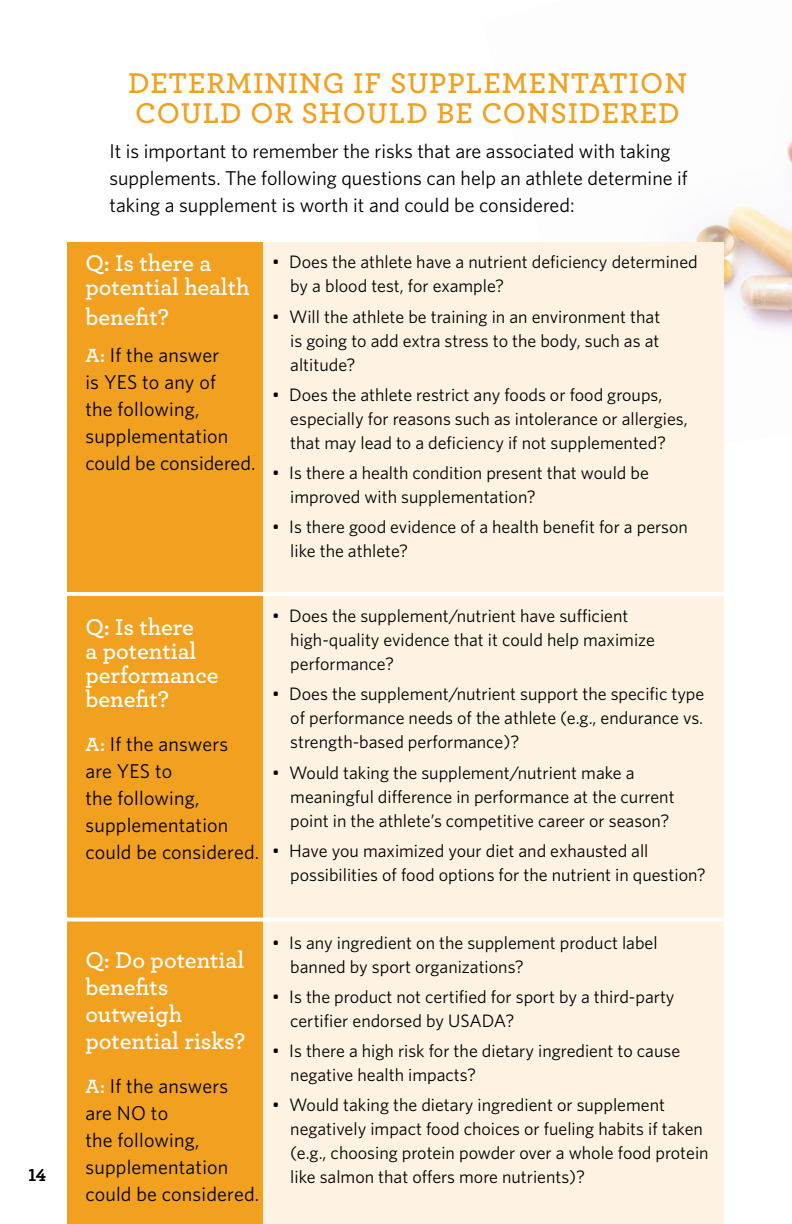
<style>
.page{position:relative;width:792px;height:1224px;background:#fff}
.page>*{position:absolute;margin:0;border:0;box-sizing:border-box;transform-origin:0 0}
.t1{font:600 30px/30px "Archer";letter-spacing:.03em;color:#f1a01f}
.t2{font:600 24px/24px "Archer";color:#fff}
.t3{font:20px/27px "Whitney";color:#000}
.t4{font:18px/24px "Whitney";color:#000}
.t5{font:600 18px "Archer";color:#000}
.s1{font-family:"Archer";font-weight:600;color:#fff}
</style>
<div class="page">
<img style="left:696px;top:141px;width:96px;height:190px">
<div style="left:128px;top:242px;width:596px;height:982px;background:#fef3e3"></div>
<div style="left:67px;top:242px;width:196px;height:982px;background:#f1a01f"></div>
<hr style="left:61px;top:592px;width:676px;height:4px;background:#fff">
<svg style="left:67px;top:918px;width:657px;height:4px;fill:#fff"></svg>
<p class="t5" style="left:29px;top:1161px;width:19px">14</p>
<h1 class="t1" style="left:128px;top:67px;width:560px">DETERMINING IF SUPPLEMENTATION<br>COULD OR SHOULD BE CONSIDERED</h1>
<p class="t3" style="left:109px;top:137px;width:580px">It is important to remember the risks that are associated with taking supplements. The following questions can help an athlete determine if taking a supplement is worth it and could be considered:</p>
<h2 class="t2" style="left:85px;top:250px;width:166px">Q: Is there a potential health</h2>
<h2 class="t2" style="left:85px;top:304px;width:85px">benefit?</h2>
<p class="t3" style="left:85px;top:341px;width:172px"><span class="s1">A:</span> If the answer<br>is YES to any of<br>the following, supplementation could be considered.</p>
<p class="t4" style="left:290px;top:250px;width:409px;text-indent:-18px">• Does the athlete have a nutrient deficiency determined by a blood test, for example?</p>
<p class="t4" style="left:290px;top:304px;width:372px;text-align:justify;text-indent:-18px">• Will the athlete be training in an environment that is going to add extra stress to the body, such as at altitude?</p>
<p class="t4" style="left:290px;top:382px;width:399px;text-indent:-18px">• Does the athlete restrict any foods or food groups, especially for reasons such as intolerance or allergies, that may lead to a deficiency if not supplemented?</p>
<p class="t4" style="left:290px;top:460px;width:360px;text-indent:-18px">• Is there a health condition present that would be improved with supplementation?</p>
<p class="t4" style="left:290px;top:514px;width:399px;text-indent:-18px">• Is there good evidence of a health benefit for a person like the athlete?</p>
<h2 class="t2" style="left:85px;top:614px;width:135px">Q: Is there<br>a potential performance benefit?</h2>
<p class="t3" style="left:85px;top:730px;width:175px"><span class="s1">A:</span> If the answers are YES to<br>the following, supplementation could be considered.</p>
<p class="t4" style="left:290px;top:604px;width:366px;text-indent:-18px">• Does the supplement/nutrient have sufficient high-quality evidence that it could help maximize performance?</p>
<p class="t4" style="left:290px;top:682px;width:416px;text-align:justify;text-indent:-18px">• Does the supplement/nutrient support the specific type of performance needs of the athlete (e.g., endurance vs. strength-based performance)?</p>
<p class="t4" style="left:290px;top:760px;width:386px;text-indent:-18px">• Would taking the supplement/nutrient make a meaningful difference in performance at the current point in the athlete’s competitive career or season?</p>
<p class="t4" style="left:290px;top:838px;width:417px;text-indent:-18px">• Have you maximized your diet and exhausted all possibilities of food options for the nutrient in question?</p>
<h2 class="t2" style="left:85px;top:945px;width:161px;line-height:27px">Q: Do potential benefits outweigh potential risks?</h2>
<p class="t3" style="left:85px;top:1072px;width:175px"><span class="s1">A:</span> If the answers are NO to<br>the following, supplementation could be considered.</p>
<p class="t4" style="left:290px;top:930px;width:369px;text-indent:-18px">• Is any ingredient on the supplement product label banned by sport organizations?</p>
<p class="t4" style="left:290px;top:984px;width:386px;text-indent:-18px">• Is the product not certified for sport by a third-party certifier endorsed by USADA?</p>
<p class="t4" style="left:290px;top:1038px;width:391px;text-indent:-18px">• Is there a high risk for the dietary ingredient to cause negative health impacts?</p>
<p class="t4" style="left:290px;top:1092px;width:420px;text-indent:-18px">• Would taking the dietary ingredient or supplement negatively impact food choices or fueling habits if taken (e.g., choosing protein powder over a whole food protein like salmon that offers more nutrients)?</p>
</div>
